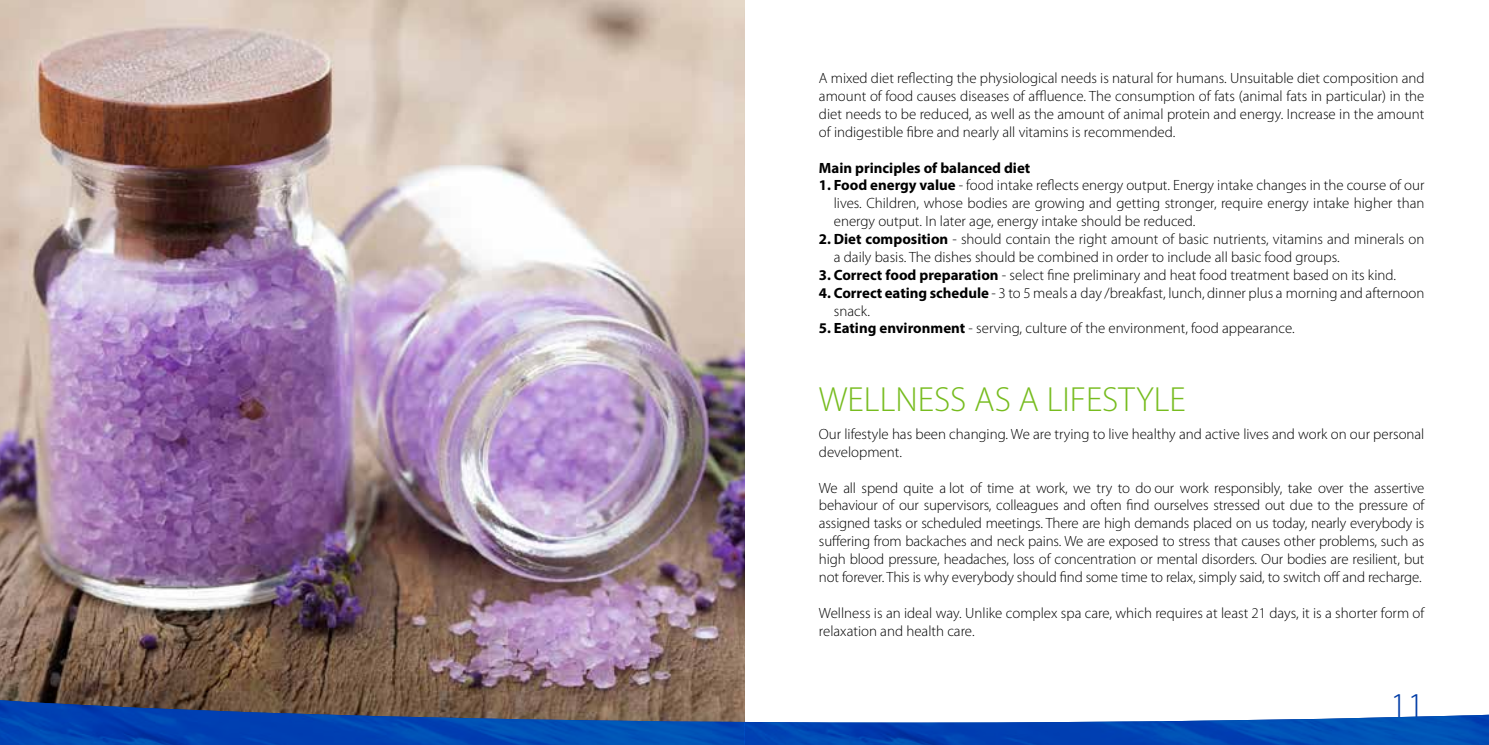
<style>
.page{position:relative;width:1489px;height:745px;background:#fff}
.page>*{position:absolute;margin:0;border:0;box-sizing:border-box;transform-origin:0 0}
.t1{font:300 35px "Myriad Pro";color:#77bc1f}
.t2{font:300 35px "Myriad Pro";color:#003ca6}
.t3{font:300 14.88px/17.8px "Myriad Pro";color:#000}
.t4{font:700 14.88px "Myriad Pro";color:#000}
.s1{font-weight:700}
</style>
<div class="page">
<img style="left:0;top:0;width:744px;height:692px">
<svg style="left:0;top:692px;width:745px;height:7px;background:#6f5644"></svg>
<img style="left:0;top:699px;width:1488px;height:45px">
<p class="t3" style="left:819px;top:69px;width:607px;text-align:justify">A mixed diet reflecting the physiological needs is natural for humans. Unsuitable diet composition and amount of food causes diseases of affluence. The consumption of fats (animal fats in particular) in the diet needs to be reduced, as well as the amount of animal protein and energy. Increase in the amount of indigestible fibre and nearly all vitamins is recommended.</p>
<p class="t4" style="left:819px;top:158px;width:213px">Main principles of balanced diet</p>
<p class="t3" style="left:833px;top:177px;width:592px;text-align:justify;text-indent:-15px"><span class="s1">1. Food energy value</span> - food intake reflects energy output. Energy intake changes in the course of our lives. Children, whose bodies are growing and getting stronger, require energy intake higher than energy output. In later age, energy intake should be reduced.</p>
<p class="t3" style="left:833px;top:230px;width:592px;text-indent:-15px"><span class="s1">2. Diet composition</span> - should contain the right amount of basic nutrients, vitamins and minerals on a daily basis. The dishes should be combined in order to include all basic food groups.</p>
<p class="t3" style="left:819px;top:266px;width:577px"><span class="s1">3. Correct food preparation</span> - select fine preliminary and heat food treatment based on its kind.</p>
<p class="t3" style="left:833px;top:284px;width:592px;text-indent:-15px"><span class="s1">4. Correct eating schedule</span> - 3 to 5 meals a day /breakfast, lunch, dinner plus a morning and afternoon snack.</p>
<p class="t3" style="left:818px;top:319px;width:476px"><span class="s1">5. Eating environment</span> - serving, culture of the environment, food appearance.</p>
<h1 class="t1" style="left:819px;top:380px;width:368px">WELLNESS AS A LIFESTYLE</h1>
<p class="t3" style="left:819px;top:425px;width:607px">Our lifestyle has been changing. We are trying to live healthy and active lives and work on our personal development.</p>
<p class="t3" style="left:819px;top:478px;width:607px;text-align:justify">We all spend quite a lot of time at work, we try to do our work responsibly, take over the assertive behaviour of our supervisors, colleagues and often find ourselves stressed out due to the pressure of assigned tasks or scheduled meetings. There are high demands placed on us today, nearly everybody is suffering from backaches and neck pains. We are exposed to stress that causes other problems, such as high blood pressure, headaches, loss of concentration or mental disorders. Our bodies are resilient, but not forever. This is why everybody should find some time to relax, simply said, to switch off and recharge.</p>
<p class="t3" style="left:819px;top:603px;width:607px">Wellness is an ideal way. Unlike complex spa care, which requires at least 21 days, it is a shorter form of relaxation and health care.</p>
<h1 class="t2" style="left:1390px;top:685px;width:36px">11</h1>
</div>
